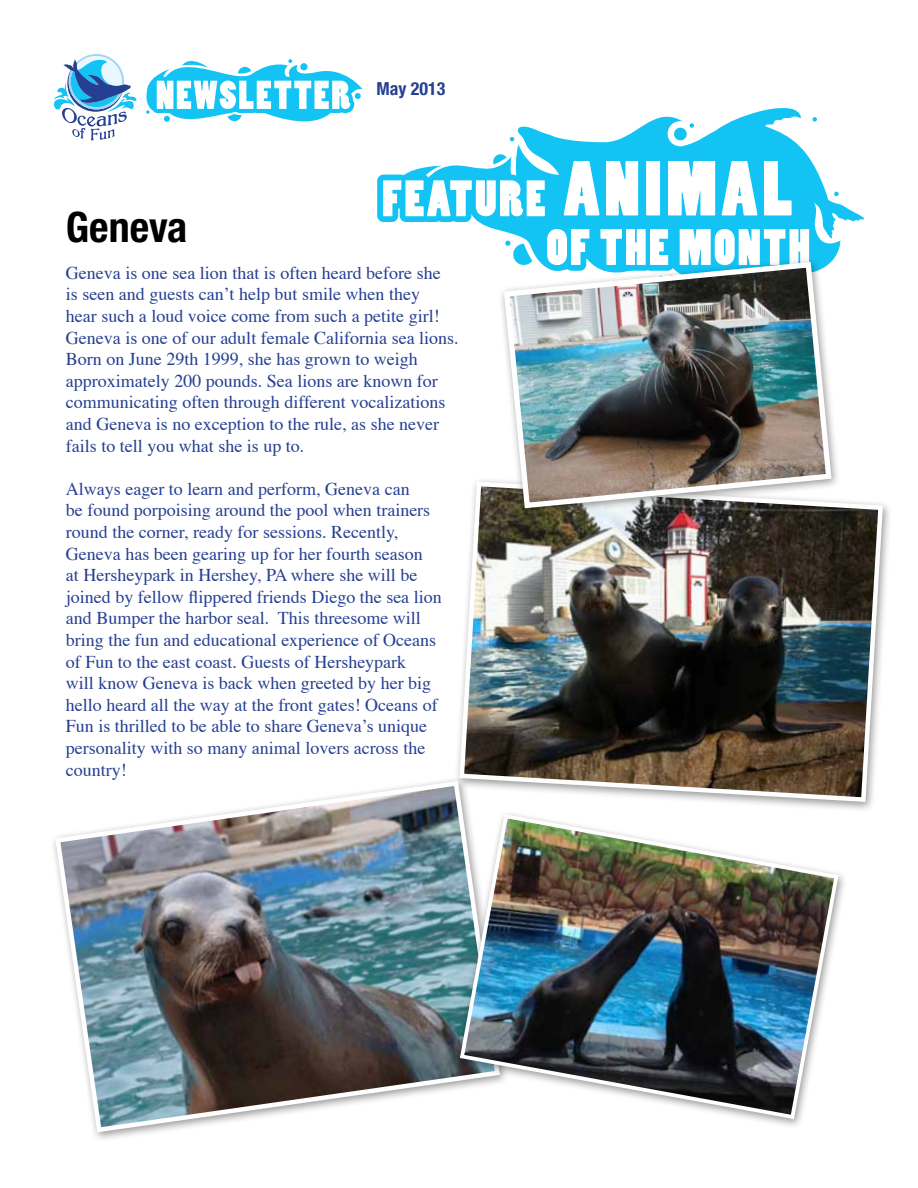
<style>
.page{position:relative;width:918px;height:1188px;background:#fff}
.page>*{position:absolute;margin:0;border:0;box-sizing:border-box;transform-origin:0 0}
.t1{font:700 condensed 42px "Helvetica Neue";color:#000}
.t2{font:18px/21.6px "Times";color:#253f92}
.t3{font:700 condensed 18px "Helvetica Neue";color:#253f92}
</style>
<div class="page">
<svg style="left:54px;top:54px;width:308px;height:86px"></svg>
<svg style="left:377px;top:108px;width:487px;height:149px"></svg>
<div style="left:454px;top:477px;width:439px;height:336px;background:#000;opacity:.4"></div>
<img style="left:457px;top:479px;width:428px;height:325px">
<div style="left:498px;top:257px;width:343px;height:262px;background:#000;opacity:.4"></div>
<img style="left:501px;top:259px;width:333px;height:252px">
<div style="left:49px;top:776px;width:460px;height:367px;background:#fff"></div>
<img style="left:53px;top:778px;width:449px;height:357px">
<div style="left:454px;top:809px;width:394px;height:321px;background:#000;opacity:.4"></div>
<img style="left:458px;top:812px;width:383px;height:309px">
<p class="t3" style="left:376px;top:78px;width:70px">May 2013</p>
<h1 class="t1" style="left:66px;top:202px;width:123px">Geneva</h1>
<p class="t2" style="left:66px;top:260px;width:394px">Geneva is one sea lion that is often heard before she<br>is seen and guests can’t help but smile when they<br>hear such a loud voice come from such a petite girl!<br>Geneva is one of our adult female California sea lions.<br>Born on June 29th 1999, she has grown to weigh approximately 200 pounds. Sea lions are known for communicating often through different vocalizations and Geneva is no exception to the rule, as she never fails to tell you what she is up to.</p>
<p class="t2" style="left:66px;top:476px;width:377px">Always eager to learn and perform, Geneva can<br>be found porpoising around the pool when trainers round the corner, ready for sessions. Recently, Geneva has been gearing up for her fourth season<br>at Hersheypark in Hershey, PA where she will be joined by fellow flippered friends Diego the sea lion and Bumper the harbor seal. This threesome will bring the fun and educational experience of Oceans of Fun to the east coast. Guests of Hersheypark<br>will know Geneva is back when greeted by her big hello heard all the way at the front gates! Oceans of Fun is thrilled to be able to share Geneva’s unique personality with so many animal lovers across the country!</p>
</div>
